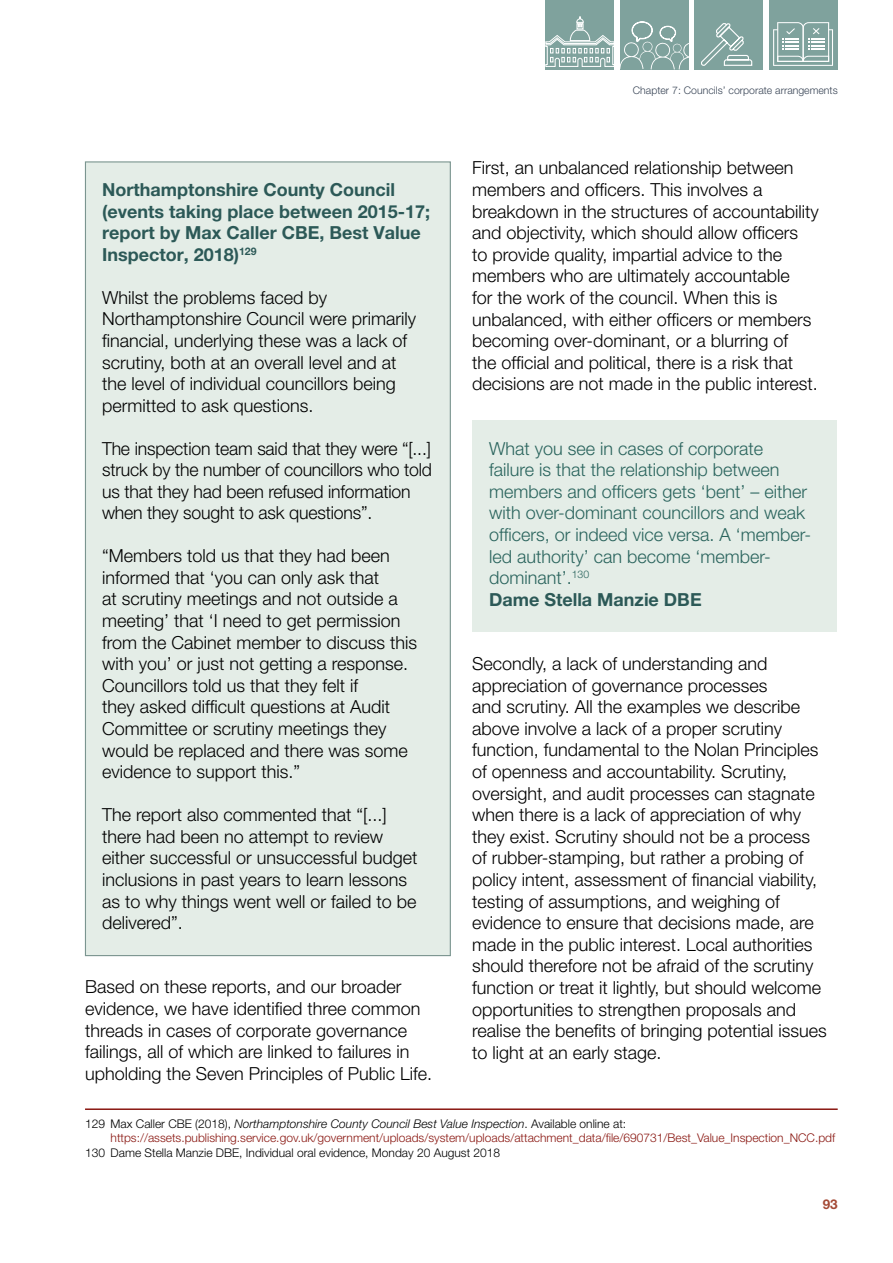
<style>
.page{position:relative;width:893px;height:1263px;background:#fff}
.page>*{position:absolute;margin:0;border:0;box-sizing:border-box;transform-origin:0 0}
.BODY_BLACK{font:300 18px/21.6px "Helvetica Neue LT Pro";color:#000}
.Shaded_Para_15__Gree{font:300 18px/21.6px "Helvetica Neue LT Pro";color:#000}
.Shaded_Para_15__Gree-2{font:300 18px/21.6px "Helvetica Neue LT Pro";color:#2a645d}
.Shaded_Para_15__Gree-3{font:700 18px/21.6px "Helvetica Neue LT Pro";color:#2c5957}
.t1{font:700 13.5px "Helvetica Neue LT Pro";color:#a44a36}
.Footnote_Text{font:300 12px/14.4px "Helvetica Neue LT Pro";color:#8a1812}
.Footnote_Text-2{font:300 12px "Helvetica Neue LT Pro";color:#000}
.t2{font:300 10.5px "Helvetica Neue LT Pro";color:#394556}
.s1{font-weight:700;color:#2c5957}
.s2{color:#000}
.s3{font-style:italic;color:#000}
</style>
<div class="page">
<div style="left:546px;top:0;width:68px;height:69px;background:#7fa29d"></div>
<div style="left:620px;top:0;width:68px;height:70px;background:#7fa29d"></div>
<div style="left:769px;top:0;width:69px;height:69px;background:#7fa29d"></div>
<div style="left:694px;top:0;width:69px;height:69px;background:#7fa29d"></div>
<svg style="left:545px;top:16px;width:144px;height:53px"></svg>
<svg style="left:701px;top:23px;width:52px;height:43px"></svg>
<svg style="left:773px;top:22px;width:60px;height:44px"></svg>
<div style="left:86px;top:162px;width:365px;height:793px;background:#e4ede7"></div>
<hr style="left:85px;top:1108px;width:753px;height:2px;background:#8a1812">
<div style="left:472px;top:420px;width:365px;height:212px;background:#e4ede7"></div>
<p class="Shaded_Para_15__Gree-3" style="left:102px;top:178px;width:330px">Northamptonshire County Council (events taking place between 2015-17; report by Max Caller CBE, Best Value<br>Inspector, 2018)<sup>129</sup></p>
<p class="Shaded_Para_15__Gree" style="left:102px;top:286px;width:316px">Whilst the problems faced by Northamptonshire Council were primarily financial, underlying these was a lack of scrutiny, both at an overall level and at the level of individual councillors being permitted to ask questions.</p>
<p class="Shaded_Para_15__Gree" style="left:102px;top:437px;width:331px">The inspection team said that they were “[...] struck by the number of councillors who told us that they had been refused information when they sought to ask questions”.</p>
<p class="Shaded_Para_15__Gree" style="left:102px;top:545px;width:317px">“Members told us that they had been informed that ‘you can only ask that<br>at scrutiny meetings and not outside a meeting’ that ‘I need to get permission from the Cabinet member to discuss this with you’ or just not getting a response.<br>Councillors told us that they felt if<br>they asked difficult questions at Audit Committee or scrutiny meetings they would be replaced and there was some evidence to support this.”</p>
<p class="Shaded_Para_15__Gree" style="left:102px;top:803px;width:317px">The report also commented that “[...] there had been no attempt to review either successful or unsuccessful budget inclusions in past years to learn lessons as to why things went well or failed to be delivered”.</p>
<p class="BODY_BLACK" style="left:85px;top:976px;width:349px">Based on these reports, and our broader evidence, we have identified three common threads in cases of corporate governance failings, all of which are linked to failures in upholding the Seven Principles of Public Life.</p>
<p class="t2" style="left:633px;top:83px;width:206px">Chapter 7: Councils’ corporate arrangements</p>
<p class="BODY_BLACK" style="left:472px;top:157px;width:348px">First, an unbalanced relationship between members and officers. This involves a breakdown in the structures of accountability and objectivity, which should allow officers<br>to provide quality, impartial advice to the members who are ultimately accountable<br>for the work of the council. When this is unbalanced, with either officers or members becoming over-dominant, or a blurring of<br>the official and political, there is a risk that decisions are not made in the public interest.</p>
<p class="Shaded_Para_15__Gree-2" style="left:489px;top:437px;width:324px">What you see in cases of corporate failure is that the relationship between members and officers gets ‘bent’ – either with over-dominant councillors and weak officers, or indeed vice versa. A ‘member&shy;led authority’ can become ‘member&shy;dominant’.<sup>130<br></sup><span class="s1">Dame Stella Manzie DBE</span></p>
<p class="BODY_BLACK" style="left:472px;top:652px;width:356px">Secondly, a lack of understanding and appreciation of governance processes<br>and scrutiny. All the examples we describe above involve a lack of a proper scrutiny function, fundamental to the Nolan Principles of openness and accountability. Scrutiny, oversight, and audit processes can stagnate when there is a lack of appreciation of why they exist. Scrutiny should not be a process of rubber-stamping, but rather a probing of policy intent, assessment of financial viability, testing of assumptions, and weighing of evidence to ensure that decisions made, are made in the public interest. Local authorities should therefore not be afraid of the scrutiny function or treat it lightly, but should welcome opportunities to strengthen proposals and realise the benefits of bringing potential issues to light at an early stage.</p>
<p class="Footnote_Text" style="left:111px;top:1116px;width:726px;text-indent:-26px"><span class="s2">129 Max Caller CBE (2018),</span> <span class="s3">Northamptonshire County Council Best Value Inspection</span><span class="s2">. Available online at: </span>https://assets.publishing.service.gov.uk/government/uploads/system/uploads/attachment_data/file/690731/Best_Value_Inspection_NCC.pdf</p>
<p class="Footnote_Text-2" style="left:85px;top:1145px;width:417px">130 Dame Stella Manzie DBE, Individual oral evidence, Monday 20 August 2018</p>
<p class="t1" style="left:823px;top:1196px;width:17px">93</p>
</div>
